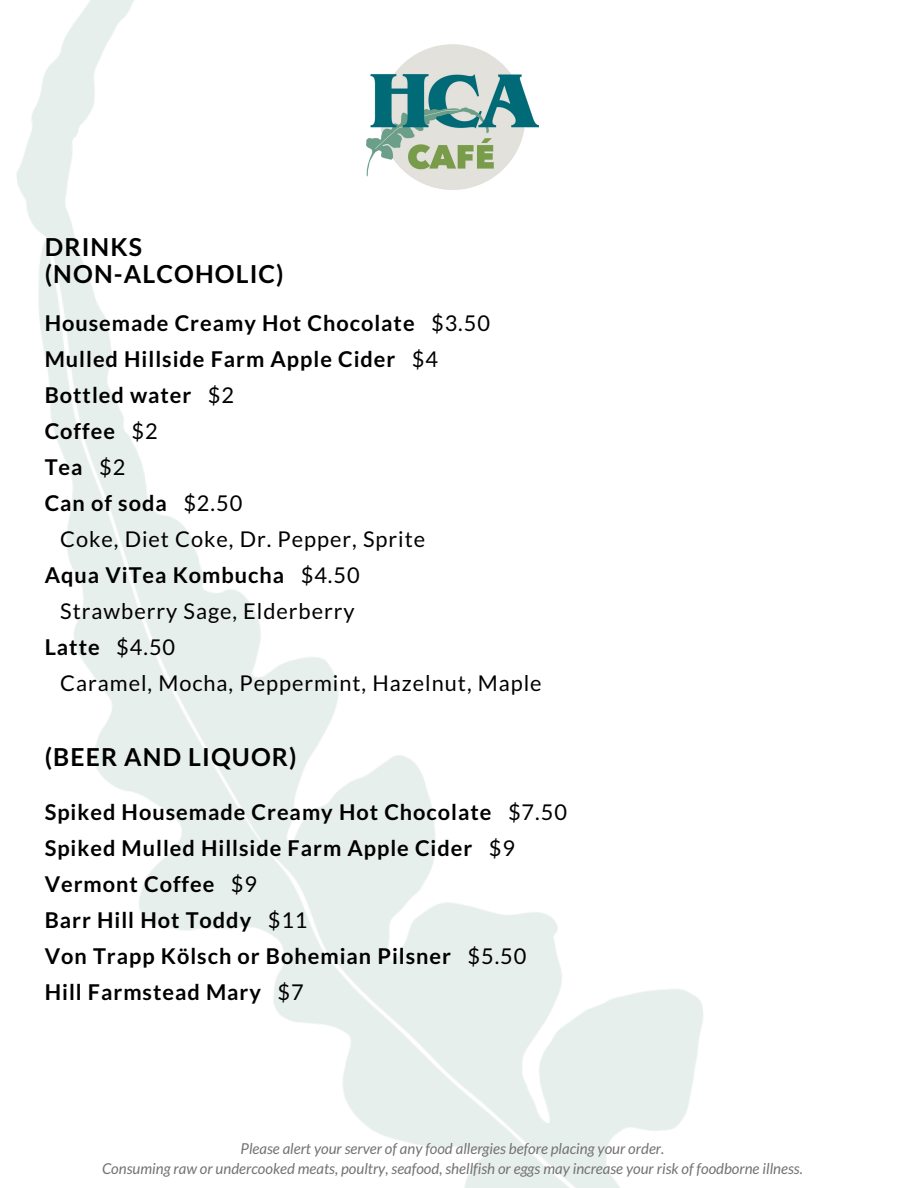
<style>
.page{position:relative;width:918px;height:1188px;background:#fff}
.page>*{position:absolute;margin:0;border:0;box-sizing:border-box;transform-origin:0 0}
.t1{font:700 24.75px "Lato";letter-spacing:.045em;color:#000}
.t2{font:700 21.75px "Lato";letter-spacing:.045em;color:#000}
.t3{font:21.75px "Lato";letter-spacing:.045em;color:#000}
.t4{font:italic 15px "Lato";color:#737373}
.s1{font-weight:400}
</style>
<div class="page">
<img style="left:16px;top:0;width:687px;height:1188px">
<img style="left:366px;top:45px;width:172px;height:145px">
<p class="t1" style="left:45px;top:231px;width:99px">DRINKS</p>
<p class="t1" style="left:45px;top:258px;width:240px">(NON-ALCOHOLIC)</p>
<p class="t2" style="left:45px;top:309px;width:447px">Housemade Creamy Hot Chocolate <span class="s1">$3.50</span></p>
<p class="t2" style="left:45px;top:345px;width:395px">Mulled Hillside Farm Apple Cider <span class="s1">$4</span></p>
<p class="t2" style="left:45px;top:381px;width:191px">Bottled water <span class="s1">$2</span></p>
<p class="t2" style="left:45px;top:417px;width:115px">Coffee <span class="s1">$2</span></p>
<p class="t2" style="left:45px;top:453px;width:82px">Tea <span class="s1">$2</span></p>
<p class="t2" style="left:45px;top:489px;width:199px">Can of soda <span class="s1">$2.50</span></p>
<p class="t3" style="left:60px;top:525px;width:367px">Coke, Diet Coke, Dr. Pepper, Sprite</p>
<p class="t2" style="left:45px;top:561px;width:317px">Aqua ViTea Kombucha <span class="s1">$4.50</span></p>
<p class="t3" style="left:60px;top:597px;width:296px">Strawberry Sage, Elderberry</p>
<p class="t2" style="left:45px;top:633px;width:132px">Latte <span class="s1">$4.50</span></p>
<p class="t3" style="left:60px;top:669px;width:483px">Caramel, Mocha, Peppermint, Hazelnut, Maple</p>
<p class="t1" style="left:45px;top:741px;width:253px">(BEER AND LIQUOR)</p>
<p class="t2" style="left:45px;top:798px;width:524px">Spiked Housemade Creamy Hot Chocolate <span class="s1">$7.50</span></p>
<p class="t2" style="left:45px;top:834px;width:472px">Spiked Mulled Hillside Farm Apple Cider <span class="s1">$9</span></p>
<p class="t2" style="left:45px;top:870px;width:214px">Vermont Coffee <span class="s1">$9</span></p>
<p class="t2" style="left:45px;top:906px;width:264px">Barr Hill Hot Toddy <span class="s1">$11</span></p>
<p class="t2" style="left:45px;top:942px;width:483px">Von Trapp Kölsch or Bohemian Pilsner <span class="s1">$5.50</span></p>
<p class="t2" style="left:45px;top:978px;width:261px">Hill Farmstead Mary <span class="s1">$7</span></p>
<p class="t4" style="left:241px;top:1139px;width:425px">Please alert your server of any food allergies before placing your order.</p>
<p class="t4" style="left:102px;top:1159px;width:702px">Consuming raw or undercooked meats, poultry, seafood, shellfish or eggs may increase your risk of foodborne illness.</p>
</div>
